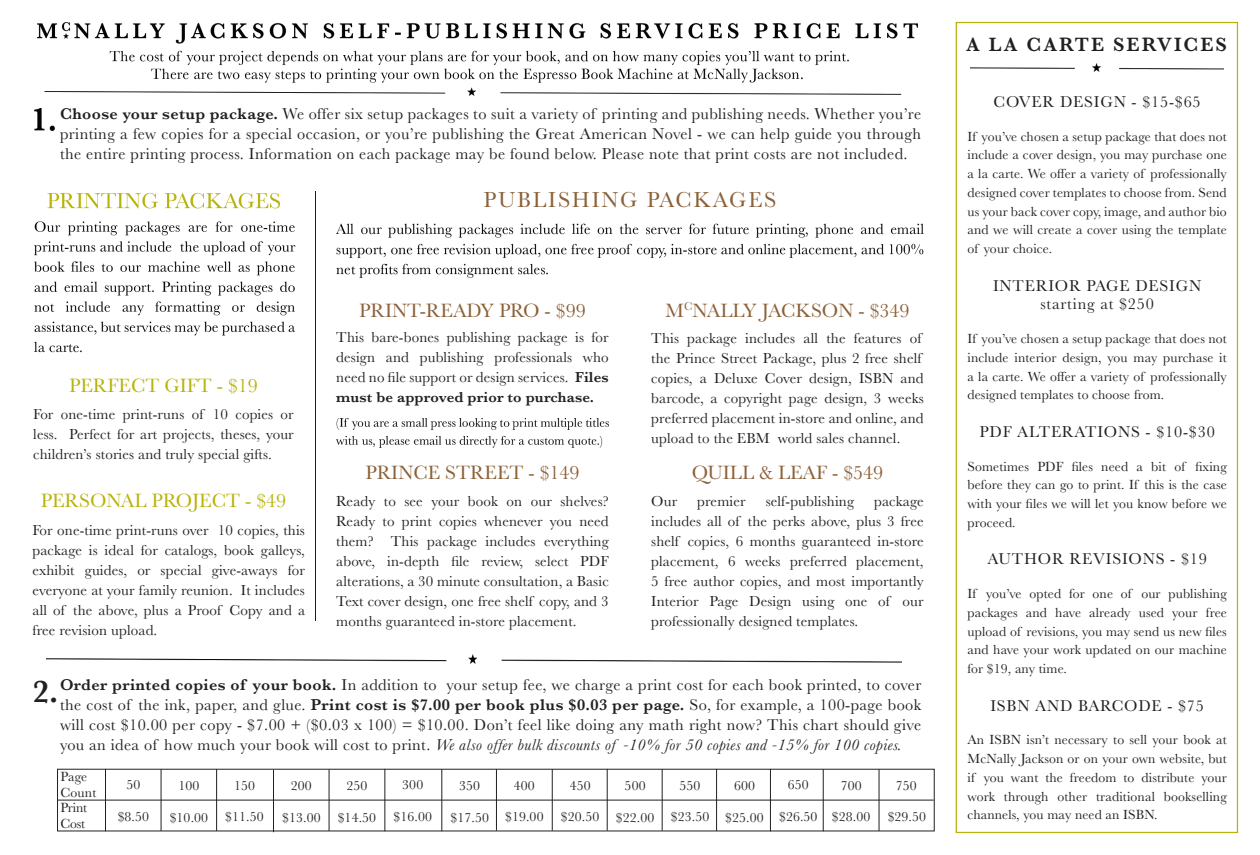
<style>
.page{position:relative;width:1260px;height:855px;background:#fff}
.page>*{position:absolute;margin:0;border:0;box-sizing:border-box;transform-origin:0 0}
.t1{font:600 32.5px "Baskerville";color:#231f20}
.t2{font:22.5px "Baskerville";letter-spacing:.08em;color:#8b6138}
.t3{font:20px "Baskerville";color:#8b6138}
.t4{font:20px "Baskerville";color:#b8b309}
.t5{font:600 20px "Baskerville";letter-spacing:.1em;color:#231f20}
.t6{font:16.25px/20px "Baskerville";letter-spacing:.025em;color:#231f20;text-align:justify}
.t7{font:16.25px/18.8px "Baskerville";letter-spacing:.05em;color:#231f20;text-align:center}
.t8{font:15px/20px "Baskerville";letter-spacing:.01em;color:#231f20;text-align:justify}
.t9{font:13.75px/18.8px "Baskerville";letter-spacing:.01em;color:#231f20;text-align:justify}
.t10{font:13.75px/16.5px "Baskerville";letter-spacing:-.01em;color:#231f20}
.s1{font-weight:600}
.s2{font-style:italic}
</style>
<div class="page">
<img style="left:38px;top:22px;width:879px;height:73px">
<img style="left:34px;top:108px;width:21px;height:22px">
<img style="left:34px;top:192px;width:282px;height:429px">
<img style="left:336px;top:223px;width:588px;height:55px">
<img style="left:336px;top:418px;width:273px;height:29px">
<img style="left:47px;top:655px;width:855px;height:8px">
<hr style="left:58px;top:800px;width:876px;height:1px;background:#231f20">
<hr style="left:105px;top:769px;width:1px;height:62px;background:#231f20">
<hr style="left:161px;top:769px;width:1px;height:62px;background:#231f20">
<hr style="left:216px;top:769px;width:1px;height:62px;background:#231f20">
<hr style="left:273px;top:770px;width:1px;height:62px;background:#231f20">
<hr style="left:329px;top:770px;width:1px;height:61px;background:#231f20">
<hr style="left:385px;top:769px;width:1px;height:62px;background:#231f20">
<hr style="left:442px;top:769px;width:1px;height:62px;background:#231f20">
<hr style="left:496px;top:769px;width:1px;height:62px;background:#231f20">
<hr style="left:552px;top:769px;width:1px;height:62px;background:#231f20">
<hr style="left:607px;top:769px;width:1px;height:62px;background:#231f20">
<hr style="left:662px;top:769px;width:1px;height:62px;background:#231f20">
<hr style="left:716px;top:769px;width:1px;height:62px;background:#231f20">
<hr style="left:770px;top:769px;width:1px;height:62px;background:#231f20">
<hr style="left:823px;top:769px;width:1px;height:62px;background:#231f20">
<hr style="left:879px;top:769px;width:1px;height:62px;background:#231f20">
<img style="left:971px;top:63px;width:252px;height:9px">
<p class="t6" style="left:60px;top:104px;width:863px"><span class="s1">Choose your setup package.</span> We offer six setup packages to suit a variety of printing and publishing needs. Whether you’re printing a few copies for a special occasion, or you’re publishing the Great American Novel - we can help guide you through the entire printing process. Information on each package may be found below. Please note that print costs are not included.</p>
<h2 class="t2" style="left:484px;top:185px;width:294px">PUBLISHING PACKAGES</h2>
<h3 class="t4" style="left:69px;top:373px;width:190px">PERFECT GIFT - $19</h3>
<p class="t8" style="left:33px;top:404px;width:262px">For one-time print-runs of 10 copies or less. Perfect for art projects, theses, your children’s stories and truly special gifts.</p>
<h3 class="t4" style="left:41px;top:487px;width:247px">PERSONAL PROJECT - $49</h3>
<p class="t8" style="left:32px;top:520px;width:274px">For one-time print-runs over 10 copies, this package is ideal for catalogs, book galleys, exhibit guides, or special give-aways for everyone at your family reunion. It includes all of the above, plus a Proof Copy and a free revision upload.</p>
<h3 class="t3" style="left:359px;top:298px;width:228px">PRINT-READY PRO - $99</h3>
<p class="t8" style="left:336px;top:328px;width:274px">This bare-bones publishing package is for design and publishing professionals who need no file support or design services. <span class="s1">Files must be approved prior to purchase.</span></p>
<h3 class="t3" style="left:365px;top:460px;width:216px">PRINCE STREET - $149</h3>
<p class="t8" style="left:336px;top:491px;width:274px">Ready to see your book on our shelves?<br>Ready to print copies whenever you need them? This package includes everything above, in-depth file review, select PDF alterations, a 30 minute consultation, a Basic Text cover design, one free shelf copy, and 3 months guaranteed in-store placement.</p>
<h3 class="t3" style="left:666px;top:298px;width:246px">M<sup>C</sup>NALLY JACKSON - $349</h3>
<p class="t8" style="left:651px;top:328px;width:274px;text-align:left">This package includes all the features of the Prince Street Package, plus 2 free shelf copies, a Deluxe Cover design, ISBN and barcode, a copyright page design, 3 weeks preferred placement in-store and online, and upload to the EBM world sales channel.</p>
<h3 class="t3" style="left:692px;top:459px;width:193px">QUILL &amp; LEAF - $549</h3>
<p class="t8" style="left:651px;top:491px;width:27px">Our</p>
<p class="t8" style="left:697px;top:491px;width:50px">premier</p>
<p class="t8" style="left:766px;top:491px;width:90px">self-publishing</p>
<p class="t8" style="left:651px;top:491px;width:274px;text-indent:223px">package includes all of the perks above, plus 3 free shelf copies, 6 months guaranteed in-store placement, 6 weeks preferred placement, 5 free author copies, and most importantly Interior Page Design using one of our professionally designed templates.</p>
<p class="t6" style="left:60px;top:675px;width:863px"><span class="s1">Order printed copies of your book.</span> In addition to your setup fee, we charge a print cost for each book printed, to cover the cost of the ink, paper, and glue. <span class="s1">Print cost is $7.00 per book plus $0.03 per page.</span> So, for example, a 100-page book will cost $10.00 per copy - $7.00 + ($0.03 x 100) = $10.00. Don’t feel like doing any math right now? This chart should give you an idea of how much your book will cost to print. <span class="s2">We also offer bulk discounts of -10% for 50 copies and -15% for 100 copies.</span></p>
<p class="t9" style="left:61px;top:768px;width:37px;line-height:16.5px">Page<br>Count</p>
<p class="t10" style="left:60px;top:799px;width:28px">Print<br>Cost</p>
<p class="t9" style="left:118px;top:807px;width:33px">$8.50</p>
<h1 class="t1" style="left:33px;top:668px;width:27px">2.</h1>
<p class="t9" style="left:402px;top:776px;width:22px">300</p>
<p class="t9" style="left:126px;top:776px;width:15px">50</p>
<p class="t9" style="left:788px;top:776px;width:22px">650</p>
<p class="t9" style="left:680px;top:776px;width:22px">550</p>
<p class="t9" style="left:234px;top:776px;width:22px">150</p>
<p class="t9" style="left:514px;top:776px;width:22px">400</p>
<p class="t9" style="left:570px;top:776px;width:22px">450</p>
<p class="t9" style="left:841px;top:776px;width:22px">700</p>
<p class="t9" style="left:896px;top:776px;width:22px">750</p>
<p class="t9" style="left:734px;top:777px;width:22px">600</p>
<p class="t9" style="left:179px;top:777px;width:22px">100</p>
<p class="t9" style="left:291px;top:777px;width:22px">200</p>
<p class="t9" style="left:347px;top:777px;width:22px">250</p>
<p class="t9" style="left:459px;top:777px;width:22px">350</p>
<p class="t9" style="left:625px;top:777px;width:22px">500</p>
<p class="t9" style="left:394px;top:807px;width:40px">$16.00</p>
<p class="t9" style="left:779px;top:807px;width:40px">$26.50</p>
<p class="t9" style="left:671px;top:807px;width:40px">$23.50</p>
<p class="t9" style="left:225px;top:807px;width:40px">$11.50</p>
<p class="t9" style="left:505px;top:807px;width:40px">$19.00</p>
<p class="t9" style="left:561px;top:807px;width:40px">$20.50</p>
<p class="t9" style="left:832px;top:807px;width:40px">$28.00</p>
<p class="t9" style="left:888px;top:807px;width:40px">$29.50</p>
<p class="t9" style="left:725px;top:808px;width:40px">$25.00</p>
<p class="t9" style="left:170px;top:808px;width:40px">$10.00</p>
<p class="t9" style="left:282px;top:808px;width:40px">$13.00</p>
<p class="t9" style="left:338px;top:808px;width:40px">$14.50</p>
<p class="t9" style="left:451px;top:808px;width:40px">$17.50</p>
<p class="t9" style="left:616px;top:808px;width:40px">$22.00</p>
<h3 class="t5" style="left:966px;top:30px;width:262px">A LA CARTE SERVICES</h3>
<p class="t7" style="left:994px;top:92px;width:209px">COVER DESIGN - $15-$65</p>
<p class="t9" style="left:968px;top:127px;width:261px">If you’ve chosen a setup package that does not include a cover design, you may purchase one a la carte. We offer a variety of professionally designed cover templates to choose from. Send us your back cover copy, image, and author bio and we will create a cover using the template of your choice.</p>
<p class="t7" style="left:993px;top:276px;width:210px">INTERIOR PAGE DESIGN starting at $250</p>
<p class="t9" style="left:968px;top:329px;width:261px">If you’ve chosen a setup package that does not include interior design, you may purchase it a la carte. We offer a variety of professionally designed templates to choose from.</p>
<p class="t7" style="left:980px;top:422px;width:237px">PDF ALTERATIONS - $10-$30</p>
<p class="t9" style="left:968px;top:457px;width:261px">Sometimes PDF files need a bit of fixing before they can go to print. If this is the case with your files we will let you know before we proceed.</p>
<p class="t7" style="left:987px;top:550px;width:221px">AUTHOR REVISIONS - $19</p>
<p class="t9" style="left:968px;top:584px;width:261px">If you’ve opted for one of our publishing packages and have already used your free upload of revisions, you may send us new files and have your work updated on our machine for $19, any time.</p>
<p class="t7" style="left:990px;top:696px;width:215px">ISBN AND BARCODE - $75</p>
<p class="t9" style="left:968px;top:731px;width:261px">An ISBN isn’t necessary to sell your book at McNally Jackson or on your own website, but if you want the freedom to distribute your work through other traditional bookselling channels, you may need an ISBN.</p>
</div>
